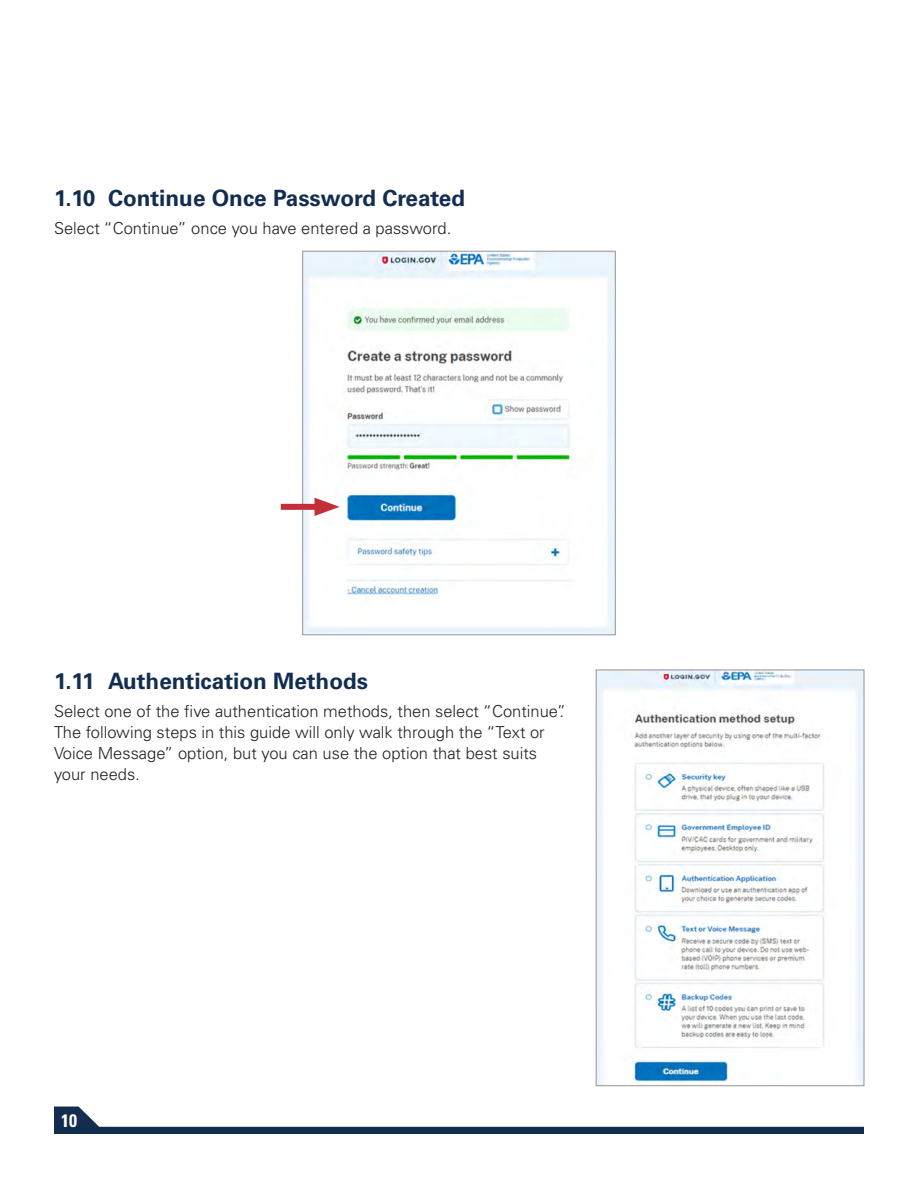
<style>
.page{position:relative;width:918px;height:1188px;background:#fff}
.page>*{position:absolute;margin:0;border:0;box-sizing:border-box;transform-origin:0 0}
.t1{font:700 22.5px "Univers LT Std";color:#132d51}
.t2{font:700 condensed 18px "Univers LT Std";color:#fff}
.t3{font:300 16.5px/21px "Univers LT Std";color:#231f20}
</style>
<div class="page">
<svg style="left:54px;top:1107px;width:810px;height:27px"></svg>
<img style="left:304px;top:253px;width:310px;height:380px">
<img style="left:598px;top:672px;width:264px;height:412px">
<div style="left:302px;top:251px;width:314px;height:384px;border:1px solid #939598"></div>
<div style="left:281px;top:504px;width:44px;height:6px;background:#c42f37"></div>
<svg style="left:315px;top:498px;width:25px;height:18px"></svg>
<div style="left:596px;top:670px;width:268px;height:416px;border:1px solid #939598"></div>
<h2 class="t1" style="left:54px;top:185px;width:413px">1.10 Continue Once Password Created</h2>
<p class="t3" style="left:54px;top:218px;width:399px">Select “Continue” once you have entered a password.</p>
<h2 class="t1" style="left:54px;top:668px;width:316px">1.11 Authentication Methods</h2>
<p class="t3" style="left:54px;top:701px;width:514px">Select one of the fve authentication methods, then select “Continue”.<br>The following steps in this guide will only walk through the “Text or Voice Message” option, but you can use the option that best suits your needs.</p>
<p class="t2" style="left:61px;top:1109px;width:17px">10</p>
</div>
